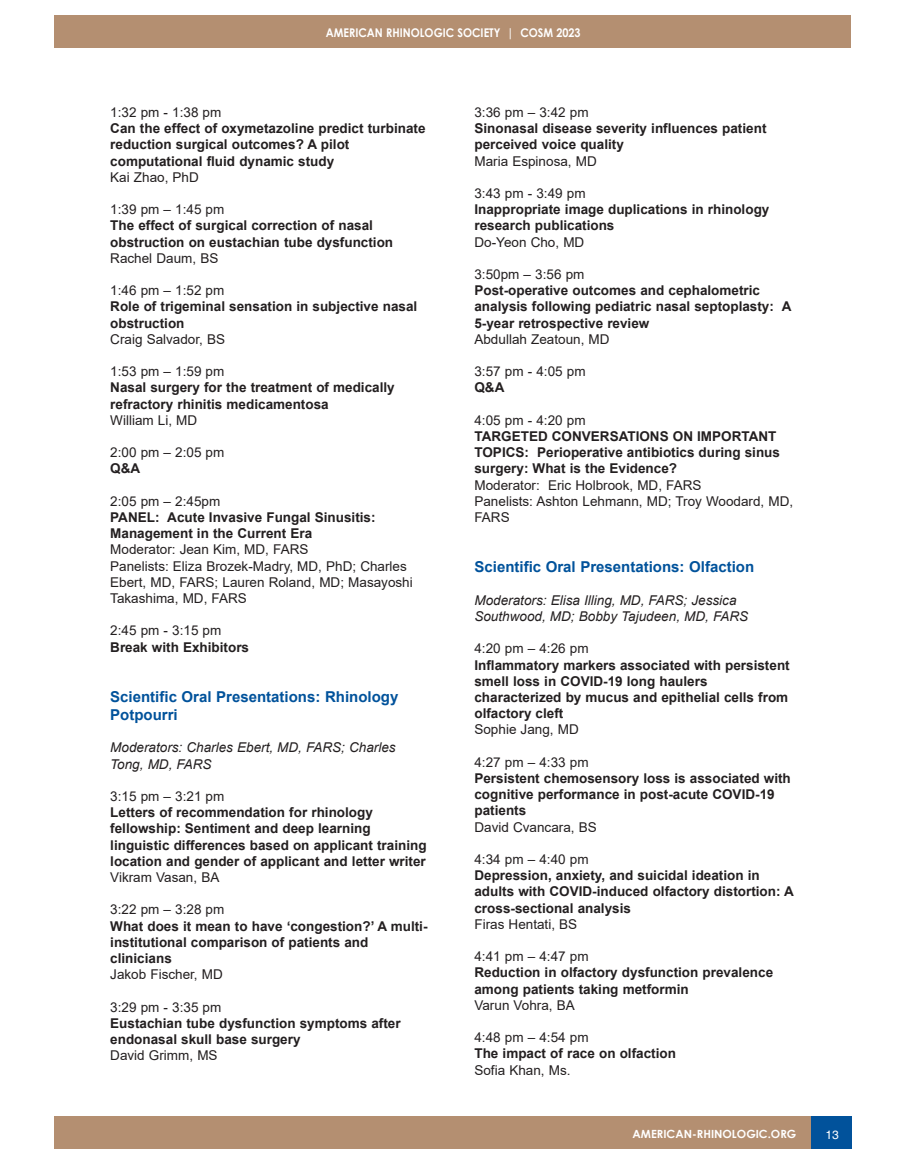
<style>
.page{position:relative;width:905px;height:1161px;background:#fff}
.page>*{position:absolute;margin:0;border:0;box-sizing:border-box;transform-origin:0 0}
.t1{font:700 15px/18px "Arial";color:#01529b}
.t2{font:700 13.5px/16.2px "Arial";color:#231f20}
.t3{font:13.5px/16.2px "Arial";color:#231f20}
.t4{font:italic 13.5px/16.2px "Arial";color:#231f20}
.t5{font:700 12px "Century Gothic";color:#fff;scale:.9 1}
.t6{font:12px "Helvetica";color:#fff}
.t7{font:700 11.25px "Century Gothic";color:#fff}
</style>
<div class="page">
<div style="left:54px;top:1117px;width:796px;height:32px;background:#b48f71"></div>
<div style="left:811px;top:1117px;width:41px;height:32px;background:#01529b"></div>
<div style="left:54px;top:16px;width:796px;height:32px;background:#b48f71"></div>
<p class="t5" style="left:326px;top:23px;width:285px">AMERICAN RHINOLOGIC SOCIETY | COSM 2023</p>
<p class="t3" style="left:110px;top:104px;width:113px">1:32 pm - 1:38 pm</p>
<p class="t2" style="left:110px;top:121px;width:317px">Can the effect of oxymetazoline predict turbinate reduction surgical outcomes? A pilot computational fluid dynamic study</p>
<p class="t3" style="left:110px;top:169px;width:90px">Kai Zhao, PhD</p>
<p class="t3" style="left:110px;top:201px;width:116px">1:39 pm – 1:45 pm</p>
<p class="t2" style="left:110px;top:218px;width:284px">The effect of surgical correction of nasal obstruction on eustachian tube dysfunction</p>
<p class="t3" style="left:110px;top:250px;width:110px">Rachel Daum, BS</p>
<p class="t3" style="left:110px;top:282px;width:116px">1:46 pm – 1:52 pm</p>
<p class="t2" style="left:110px;top:299px;width:308px">Role of trigeminal sensation in subjective nasal obstruction</p>
<p class="t3" style="left:110px;top:331px;width:116px">Craig Salvador, BS</p>
<p class="t3" style="left:110px;top:363px;width:116px">1:53 pm – 1:59 pm</p>
<p class="t2" style="left:110px;top:380px;width:286px">Nasal surgery for the treatment of medically refractory rhinitis medicamentosa</p>
<p class="t3" style="left:110px;top:412px;width:88px">William Li, MD</p>
<p class="t3" style="left:110px;top:444px;width:116px">2:00 pm – 2:05 pm</p>
<p class="t2" style="left:110px;top:461px;width:31px">Q&amp;A</p>
<p class="t3" style="left:110px;top:493px;width:111px">2:05 pm – 2:45pm</p>
<p class="t2" style="left:110px;top:509px;width:267px">PANEL: Acute Invasive Fungal Sinusitis:<br>Management in the Current Era</p>
<p class="t3" style="left:110px;top:542px;width:200px">Moderator: Jean Kim, MD, FARS</p>
<p class="t3" style="left:110px;top:558px;width:304px">Panelists: Eliza Brozek-Madry, MD, PhD; Charles<br>Ebert, MD, FARS; Lauren Roland, MD; Masayoshi<br>Takashima, MD, FARS</p>
<p class="t3" style="left:110px;top:623px;width:113px">2:45 pm - 3:15 pm</p>
<p class="t2" style="left:110px;top:639px;width:140px">Break with Exhibitors</p>
<p class="t1" style="left:110px;top:688px;width:289px">Scientific Oral Presentations: Rhinology<br>Potpourri</p>
<p class="t4" style="left:110px;top:740px;width:287px">Moderators: Charles Ebert, MD, FARS; Charles<br>Tong, MD, FARS</p>
<p class="t3" style="left:110px;top:788px;width:116px">3:15 pm – 3:21 pm</p>
<p class="t2" style="left:110px;top:805px;width:318px">Letters of recommendation for rhinology fellowship: Sentiment and deep learning linguistic differences based on applicant training location and gender of applicant and letter writer</p>
<p class="t3" style="left:110px;top:869px;width:111px">Vikram Vasan, BA</p>
<p class="t3" style="left:110px;top:902px;width:116px">3:22 pm – 3:28 pm</p>
<p class="t2" style="left:110px;top:918px;width:319px">What does it mean to have ‘congestion?’ A multi&shy;institutional comparison of patients and clinicians</p>
<p class="t3" style="left:110px;top:966px;width:114px">Jakob Fischer, MD</p>
<p class="t3" style="left:110px;top:999px;width:113px">3:29 pm - 3:35 pm</p>
<p class="t2" style="left:110px;top:1015px;width:292px">Eustachian tube dysfunction symptoms after endonasal skull base surgery</p>
<p class="t3" style="left:110px;top:1047px;width:109px">David Grimm, MS</p>
<p class="t3" style="left:474px;top:104px;width:116px">3:36 pm – 3:42 pm</p>
<p class="t2" style="left:474px;top:121px;width:293px">Sinonasal disease severity influences patient perceived voice quality</p>
<p class="t3" style="left:474px;top:153px;width:124px">Maria Espinosa, MD</p>
<p class="t3" style="left:474px;top:185px;width:113px">3:43 pm - 3:49 pm</p>
<p class="t2" style="left:474px;top:202px;width:296px">Inappropriate image duplications in rhinology research publications</p>
<p class="t3" style="left:474px;top:234px;width:111px">Do-Yeon Cho, MD</p>
<p class="t3" style="left:474px;top:266px;width:111px">3:50pm – 3:56 pm</p>
<p class="t2" style="left:474px;top:283px;width:318px">Post-operative outcomes and cephalometric analysis following pediatric nasal septoplasty: A<br>5-year retrospective review</p>
<p class="t3" style="left:474px;top:331px;width:137px">Abdullah Zeatoun, MD</p>
<p class="t3" style="left:474px;top:363px;width:113px">3:57 pm - 4:05 pm</p>
<p class="t2" style="left:474px;top:380px;width:31px">Q&amp;A</p>
<p class="t3" style="left:474px;top:412px;width:113px">4:05 pm - 4:20 pm</p>
<p class="t2" style="left:474px;top:428px;width:307px">TARGETED CONVERSATIONS ON IMPORTANT<br>TOPICS: Perioperative antibiotics during sinus surgery: What is the Evidence?</p>
<p class="t3" style="left:474px;top:477px;width:228px">Moderator: Eric Holbrook, MD, FARS</p>
<p class="t3" style="left:474px;top:493px;width:320px">Panelists: Ashton Lehmann, MD; Troy Woodard, MD,<br>FARS</p>
<p class="t1" style="left:474px;top:558px;width:281px">Scientific Oral Presentations: Olfaction</p>
<p class="t4" style="left:474px;top:592px;width:275px">Moderators: Elisa Illing, MD, FARS; Jessica<br>Southwood, MD; Bobby Tajudeen, MD, FARS</p>
<p class="t3" style="left:474px;top:641px;width:116px">4:20 pm – 4:26 pm</p>
<p class="t2" style="left:474px;top:657px;width:317px">Inflammatory markers associated with persistent smell loss in COVID-19 long haulers characterized by mucus and epithelial cells from olfactory cleft</p>
<p class="t3" style="left:474px;top:722px;width:106px">Sophie Jang, MD</p>
<p class="t3" style="left:474px;top:754px;width:116px">4:27 pm – 4:33 pm</p>
<p class="t2" style="left:474px;top:770px;width:318px">Persistent chemosensory loss is associated with cognitive performance in post-acute COVID-19 patients</p>
<p class="t3" style="left:474px;top:819px;width:124px">David Cvancara, BS</p>
<p class="t3" style="left:474px;top:851px;width:116px">4:34 pm – 4:40 pm</p>
<p class="t2" style="left:474px;top:868px;width:321px">Depression, anxiety, and suicidal ideation in adults with COVID-induced olfactory distortion: A cross-sectional analysis</p>
<p class="t3" style="left:474px;top:916px;width:104px">Firas Hentati, BS</p>
<p class="t3" style="left:474px;top:948px;width:116px">4:41 pm – 4:47 pm</p>
<p class="t2" style="left:474px;top:965px;width:300px">Reduction in olfactory dysfunction prevalence among patients taking metformin</p>
<p class="t3" style="left:474px;top:997px;width:102px">Varun Vohra, BA</p>
<p class="t3" style="left:474px;top:1029px;width:116px">4:48 pm – 4:54 pm</p>
<p class="t2" style="left:474px;top:1046px;width:203px">The impact of race on olfaction</p>
<p class="t3" style="left:474px;top:1062px;width:98px">Sofia Khan, Ms.</p>
<p class="t7" style="left:632px;top:1126px;width:165px">AMERICAN-RHINOLOGIC.ORG</p>
<p class="t6" style="left:825px;top:1128px;width:15px">13</p>
</div>
